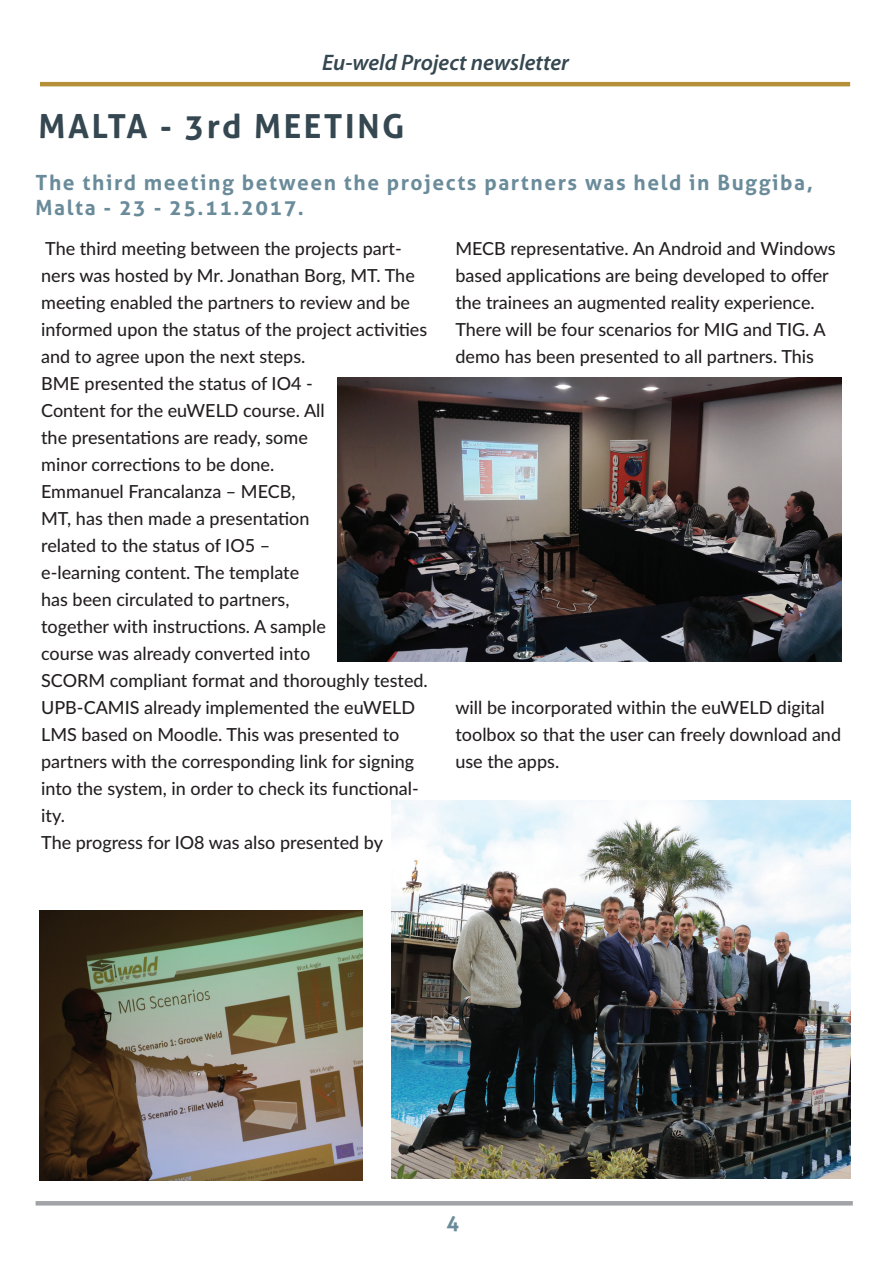
<style>
.page{position:relative;width:893px;height:1263px;background:#fff}
.page>*{position:absolute;margin:0;border:0;box-sizing:border-box;transform-origin:0 0}
.t1{font:700 33.15px "Aller";letter-spacing:.075em;color:#354750}
.t2{font:italic 600 22.5px "Myriad Pro";color:#354750}
.t3{font:700 21px/25.2px "Aller";letter-spacing:.075em;color:#6a8b9a}
.t4{font:500 18px/27px "Lato";color:#231f20}
</style>
<div class="page">
<img style="left:39px;top:910px;width:324px;height:270px">
<hr style="left:40px;top:82px;width:810px;height:4px;background:#b69039">
<hr style="left:36px;top:1201px;width:817px;height:4px;background:#a2a3a7">
<img style="left:391px;top:801px;width:460px;height:377px">
<img style="left:338px;top:378px;width:503px;height:283px">
<p class="t2" style="left:322px;top:48px;width:248px">Eu-weld Project newsletter</p>
<h1 class="t1" style="left:39px;top:106px;width:367px">MALTA - 3rd MEETING</h1>
<p class="t3" style="left:36px;top:169px;width:779px">The third meeting between the projects partners was held in Buggiba,<br>Malta - 23 - 25.11.2017.</p>
<p class="t4" style="left:41px;top:234px;width:388px">The third meeting between the projects part&shy;ners was hosted by Mr. Jonathan Borg, MT. The meeting enabled the partners to review and be informed upon the status of the project activities and to agree upon the next steps.<br>BME presented the status of IO4 -<br>Content for the euWELD course. All<br>the presentations are ready, some<br>minor corrections to be done.<br>Emmanuel Francalanza – MECB,<br>MT, has then made a presentation<br>related to the status of IO5 –<br>e-learning content. The template<br>has been circulated to partners,<br>together with instructions. A sample<br>course was already converted into<br>SCORM compliant format and thoroughly tested.<br>UPB-CAMIS already implemented the euWELD LMS based on Moodle. This was presented to partners with the corresponding link for signing into the system, in order to check its functional&shy;ity.<br>The progress for IO8 was also presented by</p>
<p class="t4" style="left:455px;top:234px;width:382px">MECB representative. An Android and Windows based applications are being developed to offer the trainees an augmented reality experience.<br>There will be four scenarios for MIG and TIG. A demo has been presented to all partners. This</p>
<p class="t4" style="left:455px;top:693px;width:387px">will be incorporated within the euWELD digital toolbox so that the user can freely download and use the apps.</p>
<p class="t3" style="left:446px;top:1210px;width:14px">4</p>
</div>
